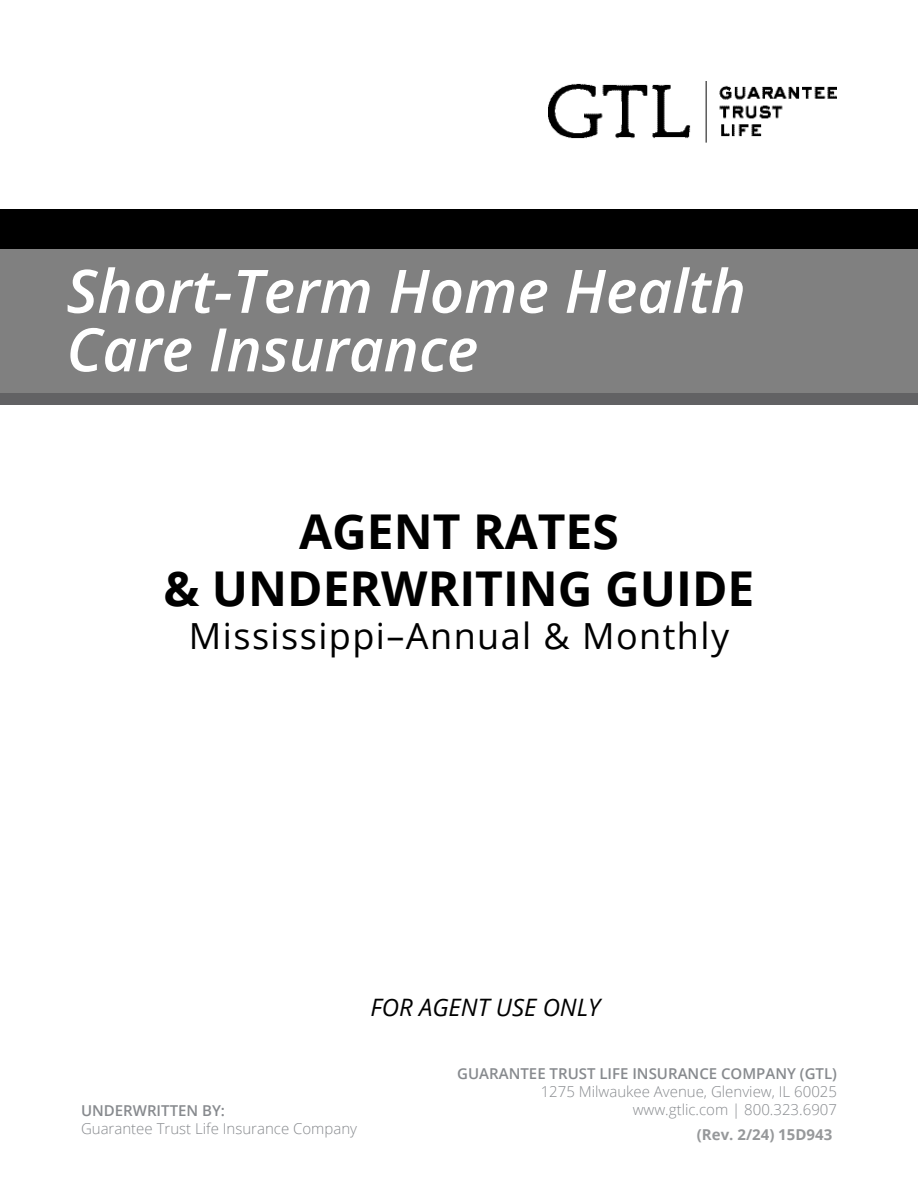
<style>
.page{position:relative;width:918px;height:1188px;background:#fff}
.page>*{position:absolute;margin:0;border:0;box-sizing:border-box;transform-origin:0 0}
.t1{font:italic 600 60px/58.5px "Open Sans";color:#fff}
.t2{font:700 48px/57.6px "Open Sans";color:#000;text-align:center}
.t3{font:36px "Open Sans";letter-spacing:.04em;color:#000}
.t4{font:italic 24px "Open Sans";color:#000}
.t5{font:300 15px/18px "Open Sans";color:#878a8e;text-align:right}
.t6{font:600 15px "Open Sans";color:#878a8e}
.t7{font:700 15px "Open Sans";color:#96989a}
.s1{font-style:inherit}
</style>
<div class="page">
<img style="left:549px;top:81px;width:288px;height:61px">
<div style="left:0;top:249px;width:918px;height:156px;background:#808080"></div>
<div style="left:0;top:210px;width:918px;height:39px;background:#000"></div>
<div style="left:0;top:393px;width:918px;height:12px;background:#626264"></div>
<h1 class="t1" style="left:66px;top:261px;width:681px">Short-Term Home Health<br>Care Insurance</h1>
<h2 class="t2" style="left:163px;top:501px;width:593px">AGENT RATES<br>&amp; UNDERWRITING GUIDE</h2>
<h3 class="t3" style="left:189px;top:612px;width:542px">Mississippi–Annual &amp; Monthly</h3>
<h3 class="t4" style="left:371px;top:991px;width:231px">FOR AGENT USE ONLY</h3>
<p class="t6" style="left:81px;top:1100px;width:146px">UNDERWRITTEN BY:</p>
<p class="t5" style="left:81px;top:1119px;width:278px">Guarantee Trust Life Insurance Company</p>
<p class="t6" style="left:457px;top:1064px;width:381px">GUARANTEE TRUST LIFE INSURANCE COMPANY (GTL)</p>
<p class="t5" style="left:541px;top:1082px;width:298px">1275 Milwaukee Avenue, Glenview, IL 60025 www.gtlic.com | 800.323.6907</p>
<p class="t7" style="left:697px;top:1124px;width:137px">(Rev. 2/24) <span class="s1">15D943</span></p>
</div>
